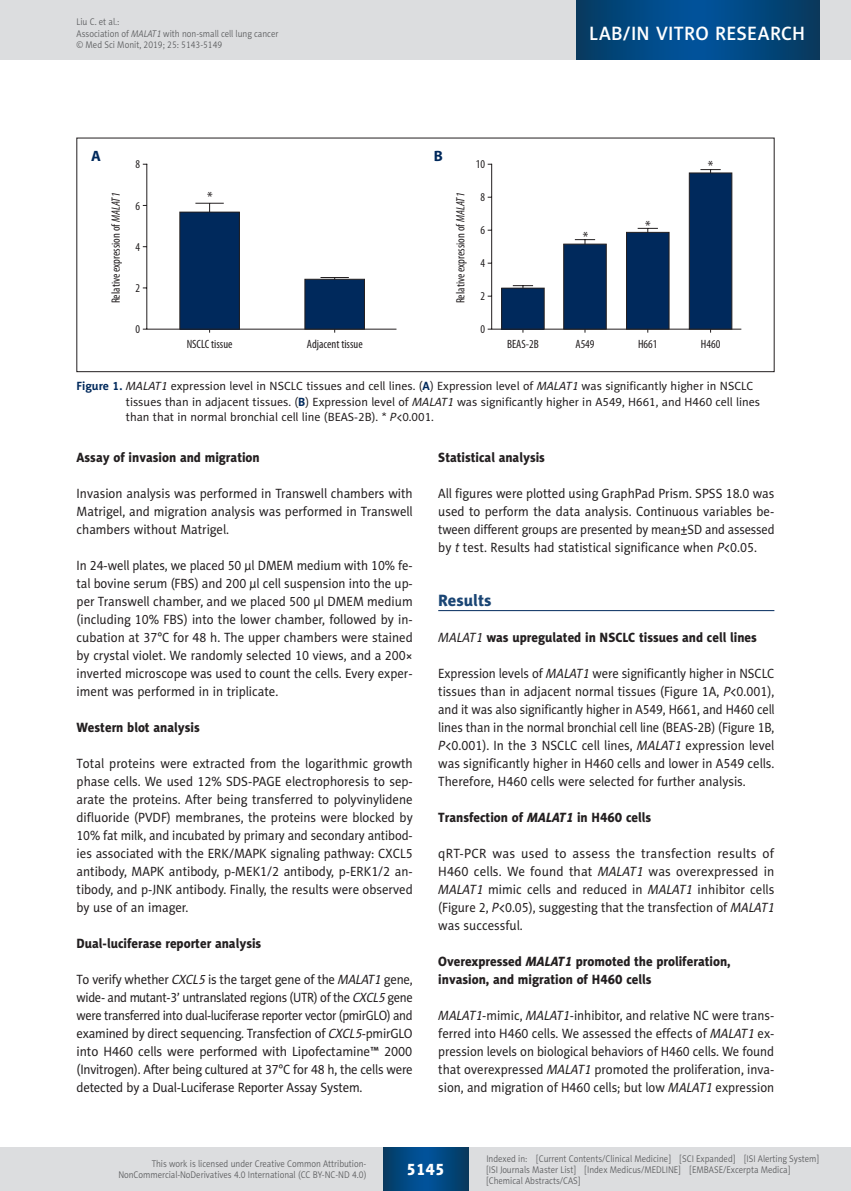
<style>
.page{position:relative;width:851px;height:1191px;background:#fff}
.page>*{position:absolute;margin:0;border:0;box-sizing:border-box;transform-origin:0 0}
.t1{font:19.5px "Naomi Sans EFN Medium";letter-spacing:.01em;color:#fff}
.MSM_Headline_1{font:16.5px "Naomi Sans EFN Heavy";color:#1a4574}
.t2{font:16.5px "Naomi Sans EFN Heavy";color:#fff}
.t3{font:condensed 15px "Myriad Pro";color:#231f20}
.t4{font:700 15px "Myriad Pro";color:#00295c}
.MSM_Body{font:13.5px/18px "Naomi Sans EFN";color:#231f20;text-align:justify;scale:.95 1}
.MSM_Body-2{font:13.5px/18px "Naomi Sans EFN";color:#231f20;text-align:justify;scale:.94 1}
.MSM_Body-3{font:13.5px/18px "Naomi Sans EFN";color:#231f20;text-align:justify;scale:.96 1}
.MSM_Headline_2{font:13.5px/18px "Naomi Sans EFN Heavy";color:#231f20;scale:.95 1}
.MSM_Body-4{font:13.5px/18px "Naomi Sans EFN";color:#231f20;text-align:justify}
.MSM_Rycina_tytul{font:12px/15.8px "Naomi Sans EFN";color:#231f20}
.t5{font:condensed 12px "Myriad Pro";color:#231f20}
.MSM_pagina_zywa{font:9.75px/11.2px "Naomi Sans EFN Light";color:#57585a;scale:.9 1}
.MSM_pagina_sygnatura{font:9.75px "Naomi Sans EFN Light";color:#57585a;scale:.9 1}
.s1{font-style:italic}
.s2{font-weight:700;color:#00295c}
.s3{font-family:"Naomi Sans EFN";font-style:italic}
</style>
<div class="page">
<hr style="left:438px;top:610px;width:336px;height:1px;background:#00295c">
<hr style="left:143px;top:329px;width:253px;height:1px;background:#231f20">
<hr style="left:146px;top:164px;width:1px;height:165px;background:#231f20">
<svg style="left:195px;top:203px;width:29px;height:1px"></svg>
<hr style="left:209px;top:203px;width:1px;height:130px;background:#231f20">
<svg style="left:179px;top:211px;width:170px;height:122px"></svg>
<div style="left:304px;top:279px;width:61px;height:50px;background:#00295c;border:1px solid #231f20"></div>
<hr style="left:487px;top:329px;width:254px;height:1px;background:#231f20">
<hr style="left:491px;top:164px;width:1px;height:165px;background:#231f20">
<div style="left:688px;top:173px;width:44px;height:156px;background:#00295c;border:1px solid #231f20"></div>
<svg style="left:501px;top:169px;width:220px;height:164px"></svg>
<hr style="left:647px;top:228px;width:1px;height:105px;background:#231f20">
<div style="left:626px;top:232px;width:43px;height:97px;background:#00295c;border:1px solid #231f20"></div>
<div style="left:77px;top:138px;width:697px;height:234px;border:1px solid #231f20"></div>
<div style="left:0;top:1148px;width:850px;height:43px;background:#dcdddf"></div>
<svg style="left:383px;top:1147px;width:85px;height:43px;background:#02477e"></svg>
<div style="left:0;top:0;width:850px;height:60px;background:#dcdddf"></div>
<svg style="left:576px;top:0;width:243px;height:60px;background:#02477e"></svg>
<p class="MSM_pagina_zywa" style="left:77px;top:16px;width:226px">Liu C. et al.:<br>Association of <span class="s1">MALAT1</span> with non-small cell lung cancer</p>
<p class="MSM_pagina_sygnatura" style="left:77px;top:39px;width:163px">© Med Sci Monit, 2019; 25: 5143-5149</p>
<h1 class="t1" style="left:589px;top:22px;width:217px">LAB/IN VITRO RESEARCH</h1>
<p class="t4" style="left:91px;top:147px;width:11px">A</p>
<p class="t4" style="left:433px;top:147px;width:11px">B</p>
<p class="t5" style="left:135px;top:158px;width:6px">8</p>
<p class="t5" style="left:135px;top:199px;width:6px">6</p>
<p class="t5" style="left:135px;top:240px;width:6px">4</p>
<p class="t5" style="left:135px;top:282px;width:6px">2</p>
<p class="t5" style="left:135px;top:323px;width:6px">0</p>
<p class="t3" style="left:207px;top:189px;width:7px">*</p>
<p class="t5" style="left:109px;top:303px;width:112px;rotate:-90deg">Relative expression of <span class="s1">MALAT1</span></p>
<p class="t5" style="left:454px;top:303px;width:112px;rotate:-90deg">Relative expression of <span class="s1">MALAT1</span></p>
<p class="t5" style="left:475px;top:158px;width:11px">10</p>
<p class="t3" style="left:707px;top:158px;width:7px">*</p>
<p class="t5" style="left:480px;top:191px;width:6px">8</p>
<p class="t5" style="left:480px;top:224px;width:6px">6</p>
<p class="t5" style="left:480px;top:257px;width:6px">4</p>
<p class="t5" style="left:480px;top:290px;width:6px">2</p>
<p class="t5" style="left:480px;top:323px;width:6px">0</p>
<p class="t3" style="left:645px;top:218px;width:7px">*</p>
<p class="t3" style="left:582px;top:228px;width:7px">*</p>
<p class="t5" style="left:187px;top:338px;width:47px">NSCLC tissue</p>
<p class="t5" style="left:307px;top:338px;width:57px">Adjacent tissue</p>
<p class="t5" style="left:507px;top:338px;width:33px">BEAS-2B</p>
<p class="t5" style="left:575px;top:338px;width:21px">A549</p>
<p class="t5" style="left:638px;top:338px;width:21px">H661</p>
<p class="t5" style="left:700px;top:338px;width:21px">H460</p>
<p class="MSM_Rycina_tytul" style="left:126px;top:378px;width:635px;text-indent:-49px"><span class="s2">Figure 1.</span> <span class="s1">MALAT1</span> expression level in NSCLC tissues and cell lines. (<span class="s2">A</span>) Expression level of <span class="s1">MALAT1</span> was significantly higher in NSCLC tissues than in adjacent tissues. (<span class="s2">B</span>) Expression level of <span class="s1">MALAT1</span> was significantly higher in A549, H661, and H460 cell lines than that in normal bronchial cell line (BEAS-2B). * <span class="s1">P</span>&lt;0.001.</p>
<p class="MSM_Headline_2" style="left:77px;top:448px;width:194px">Assay of invasion and migration</p>
<p class="MSM_Body" style="left:77px;top:484px;width:355px">Invasion analysis was performed in Transwell chambers with Matrigel, and migration analysis was performed in Transwell chambers without Matrigel.</p>
<p class="MSM_Body-2" style="left:77px;top:556px;width:359px">In 24-well plates, we placed 50 µl DMEM medium with 10% fe&shy;tal bovine serum (FBS) and 200 µl cell suspension into the up&shy;per Transwell chamber, and we placed 500 μl DMEM medium (including 10% FBS) into the lower chamber, followed by in&shy;cubation at 37°C for 48 h. The upper chambers were stained by crystal violet. We randomly selected 10 views, and a 200× inverted microscope was used to count the cells. Every exper&shy;iment was performed in in triplicate.</p>
<p class="MSM_Headline_2" style="left:77px;top:718px;width:131px">Western blot analysis</p>
<p class="MSM_Body-3" style="left:77px;top:754px;width:352px">Total proteins were extracted from the logarithmic growth phase cells. We used 12% SDS-PAGE electrophoresis to sep&shy;arate the proteins. After being transferred to polyvinylidene difluoride (PVDF) membranes, the proteins were blocked by 10% fat milk, and incubated by primary and secondary antibod&shy;ies associated with the ERK/MAPK signaling pathway: CXCL5 antibody, MAPK antibody, p-MEK1/2 antibody, p-ERK1/2 an&shy;tibody, and p-JNK antibody. Finally, the results were observed by use of an imager.</p>
<p class="MSM_Headline_2" style="left:77px;top:934px;width:196px">Dual-luciferase reporter analysis</p>
<p class="MSM_Body" style="left:77px;top:970px;width:355px">To verify whether <span class="s1">CXCL5</span> is the target gene of the <span class="s1">MALAT1</span> gene, wide- and mutant-3’ untranslated regions (UTR) of the <span class="s1">CXCL5</span> gene were transferred into dual-luciferase reporter vector (pmirGLO) and examined by direct sequencing. Transfection of <span class="s1">CXCL5</span>-pmirGLO into H460 cells were performed with Lipofectamine™ 2000 (Invitrogen). After being cultured at 37°C for 48 h, the cells were detected by a Dual-Luciferase Reporter Assay System.</p>
<p class="MSM_Headline_2" style="left:438px;top:448px;width:114px">Statistical analysis</p>
<p class="MSM_Body" style="left:438px;top:484px;width:355px">All figures were plotted using GraphPad Prism. SPSS 18.0 was used to perform the data analysis. Continuous variables be&shy;tween different groups are presented by mean±SD and assessed by <span class="s1">t</span> test. Results had statistical significance when <span class="s1">P</span>&lt;0.05.</p>
<p class="MSM_Headline_1" style="left:438px;top:590px;width:55px">Results</p>
<p class="MSM_Headline_2" style="left:438px;top:628px;width:337px"><span class="s3">MALAT1</span> was upregulated in NSCLC tissues and cell lines</p>
<p class="MSM_Body-2" style="left:438px;top:664px;width:359px">Expression levels of <span class="s1">MALAT1</span> were significantly higher in NSCLC tissues than in adjacent normal tissues (Figure 1A, <span class="s1">P</span>&lt;0.001), and it was also significantly higher in A549, H661, and H460 cell lines than in the normal bronchial cell line (BEAS-2B) (Figure 1B, <span class="s1">P</span>&lt;0.001). In the 3 NSCLC cell lines, <span class="s1">MALAT1</span> expression level was significantly higher in H460 cells and lower in A549 cells.<br>Therefore, H460 cells were selected for further analysis.</p>
<p class="MSM_Headline_2" style="left:438px;top:808px;width:226px">Transfection of <span class="s1">MALAT1</span> in H460 cells</p>
<p class="MSM_Body-4" style="left:438px;top:844px;width:337px">qRT-PCR was used to assess the transfection results of H460 cells. We found that <span class="s1">MALAT1</span> was overexpressed in <span class="s1">MALAT1</span> mimic cells and reduced in <span class="s1">MALAT1</span> inhibitor cells (Figure 2, <span class="s1">P</span>&lt;0.05), suggesting that the transfection of <span class="s1">MALAT1 </span>was successful.</p>
<p class="MSM_Headline_2" style="left:438px;top:952px;width:309px">Overexpressed <span class="s1">MALAT1</span> promoted the proliferation, invasion, and migration of H460 cells</p>
<p class="MSM_Body" style="left:438px;top:1006px;width:355px"><span class="s1">MALAT1</span>-mimic, <span class="s1">MALAT1</span>-inhibitor, and relative NC were trans&shy;ferred into H460 cells. We assessed the effects of <span class="s1">MALAT1</span> ex&shy;pression levels on biological behaviors of H460 cells. We found that overexpressed <span class="s1">MALAT1</span> promoted the proliferation, inva&shy;sion, and migration of H460 cells; but low <span class="s1">MALAT1</span> expression</p>
<p class="MSM_pagina_zywa" style="left:118px;top:1158px;width:277px;text-align:right">This work is licensed under Creative Common Attribution-<br>NonCommercial-NoDerivatives 4.0 International (CC BY-NC-ND 4.0)</p>
<p class="t2" style="left:406px;top:1159px;width:40px">5145</p>
<p class="MSM_pagina_zywa" style="left:486px;top:1152px;width:371px">Indexed in: [Current Contents/Clinical Medicine] [SCI Expanded] [ISI Alerting System] [ISI Journals Master List] [Index Medicus/MEDLINE] [EMBASE/Excerpta Medica] [Chemical Abstracts/CAS]</p>
</div>
